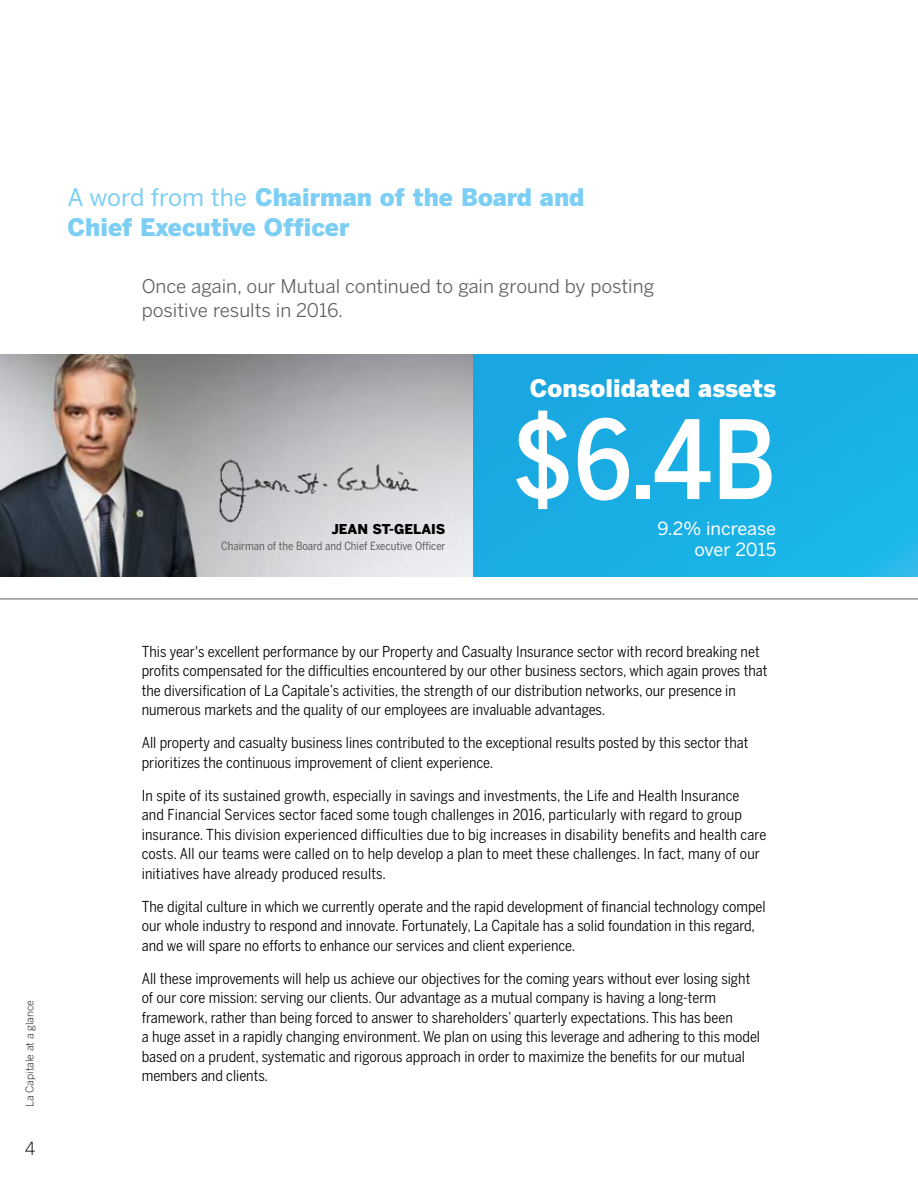
<style>
.page{position:relative;width:918px;height:1188px;background:#fff}
.page>*{position:absolute;margin:0;border:0;box-sizing:border-box;transform-origin:0 0}
.t1{font:500 108px "Benton Sans Cond";color:#fff}
.t2{font:900 24px/30px "Benton Sans";color:#7ccef4}
.t3{font:900 24px "Benton Sans";color:#fff}
.t4{font:18.75px/24px "Benton Sans";color:#5f6160}
.t5{font:18px/21px "Benton Sans";color:#fff;text-align:right}
.t6{font:300 18px "Benton Sans";color:#000}
.t7{font:15px/19.5px "Benton Sans Cond";color:#000}
.t8{font:900 13.5px "Benton Sans";color:#000}
.t9{font:11.25px "Benton Sans Cond";color:#5f6160}
.t10{font:300 10.5px "Benton Sans";color:#000}
.s1{font-weight:400}
</style>
<div class="page">
<div style="left:472px;top:355px;width:446px;height:221px;background:#1aaee4"></div>
<img style="left:0;top:355px;width:472px;height:221px">
<img style="left:211px;top:453px;width:213px;height:72px">
<hr style="left:0;top:598px;width:918px;height:1px;background:#5f6160">
<h2 class="t2" style="left:68px;top:181px;width:519px"><span class="s1">A word from the</span> Chairman of the Board and<br>Chief Executive Officer</h2>
<p class="t4" style="left:142px;top:274px;width:514px">Once again, our Mutual continued to gain ground by posting positive results in 2016.</p>
<p class="t8" style="left:331px;top:521px;width:116px">JEAN ST-GELAIS</p>
<p class="t9" style="left:221px;top:540px;width:226px">Chairman of the Board and Chief Executive Officer</p>
<h2 class="t3" style="left:530px;top:374px;width:248px">Consolidated assets</h2>
<h1 class="t1" style="left:512px;top:397px;width:266px">$6.4B</h1>
<p class="t5" style="left:657px;top:517px;width:120px">9.2% increase over 2015</p>
<p class="t10" style="left:23px;top:1107px;width:108px;rotate:-90deg">La Capitale at a glance</p>
<p class="t6" style="left:25px;top:1138px;width:12px">4</p>
<p class="t7" style="left:142px;top:641px;width:627px">This year's excellent performance by our Property and Casualty Insurance sector with record breaking net profits compensated for the difficulties encountered by our other business sectors, which again proves that the diversification of La Capitale’s activities, the strength of our distribution networks, our presence in numerous markets and the quality of our employees are invaluable advantages.</p>
<p class="t7" style="left:142px;top:733px;width:608px">All property and casualty business lines contributed to the exceptional results posted by this sector that prioritizes the continuous improvement of client experience.</p>
<p class="t7" style="left:142px;top:785px;width:626px">In spite of its sustained growth, especially in savings and investments, the Life and Health Insurance<br>and Financial Services sector faced some tough challenges in 2016, particularly with regard to group insurance. This division experienced difficulties due to big increases in disability benefits and health care costs. All our teams were called on to help develop a plan to meet these challenges. In fact, many of our initiatives have already produced results.</p>
<p class="t7" style="left:142px;top:896px;width:625px">The digital culture in which we currently operate and the rapid development of financial technology compel our whole industry to respond and innovate. Fortunately, La Capitale has a solid foundation in this regard, and we will spare no efforts to enhance our services and client experience.</p>
<p class="t7" style="left:142px;top:968px;width:620px">All these improvements will help us achieve our objectives for the coming years without ever losing sight of our core mission: serving our clients. Our advantage as a mutual company is having a long-term framework, rather than being forced to answer to shareholders’ quarterly expectations. This has been<br>a huge asset in a rapidly changing environment. We plan on using this leverage and adhering to this model based on a prudent, systematic and rigorous approach in order to maximize the benefits for our mutual members and clients.</p>
</div>
